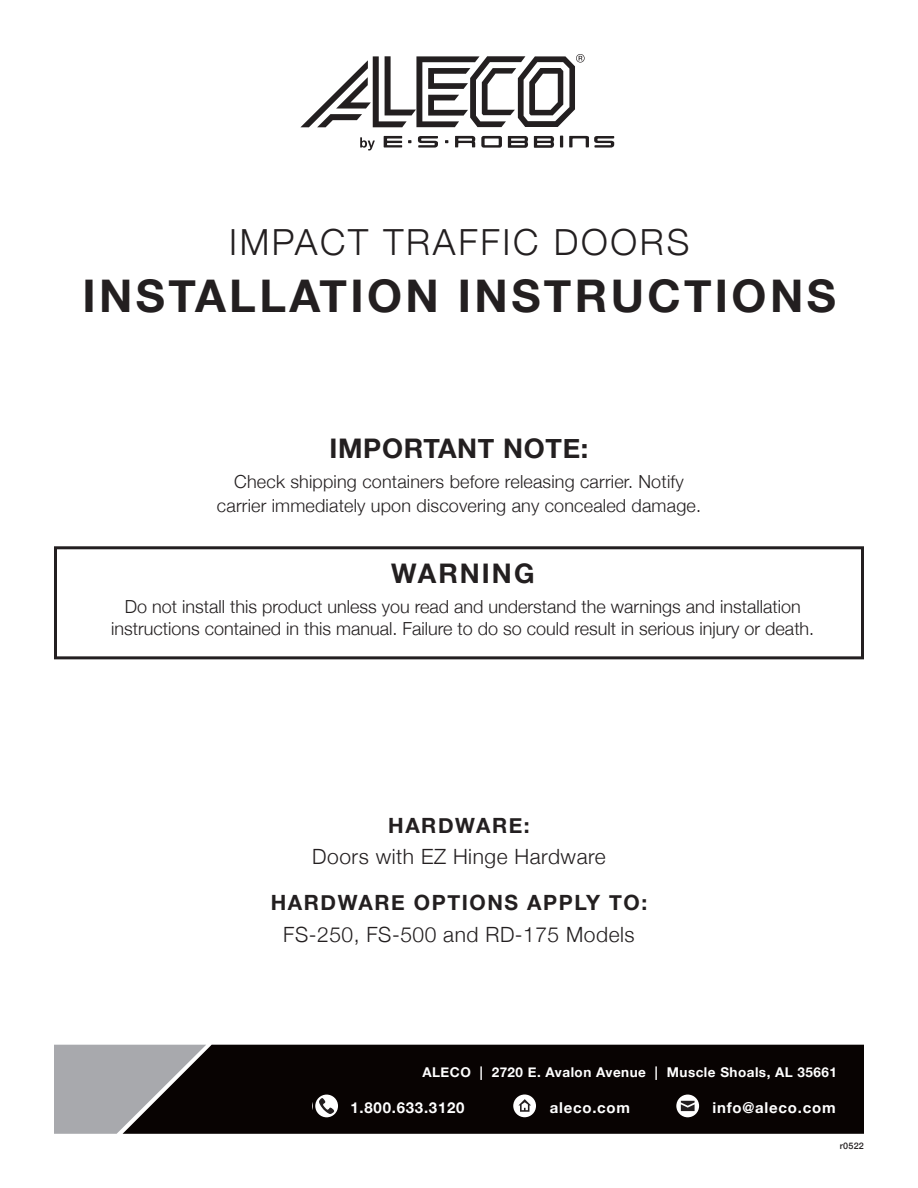
<style>
.page{position:relative;width:918px;height:1188px;background:#fff}
.page>*{position:absolute;margin:0;border:0;box-sizing:border-box;transform-origin:0 0}
.t1{font:700 45px "Helvetica Neue";letter-spacing:.075em;color:#231f20}
.t2{font:300 36px "Helvetica Neue";letter-spacing:.075em;color:#231f20}
.t3{font:700 27px "Helvetica Neue";letter-spacing:.025em;color:#231f20}
.t4{font:700 27px "Helvetica Neue";letter-spacing:.075em;color:#231f20}
.t5{font:300 21px "Helvetica Neue";letter-spacing:.025em;color:#231f20}
.t6{font:700 21px "Helvetica Neue";letter-spacing:.075em;color:#231f20}
.t7{font:300 18px/21.6px "Helvetica Neue";color:#231f20;text-align:center}
.t8{font:700 15px "Helvetica Neue";letter-spacing:.05em;color:#fff}
.t9{font:700 13.5px "Helvetica Neue";letter-spacing:.035em;color:#fff}
.t10{font:500 9px "Helvetica Neue";letter-spacing:.025em;color:#231f20}
</style>
<div class="page">
<svg style="left:560px;top:136px;width:3px;height:11px"></svg>
<svg style="left:455px;top:136px;width:47px;height:12px"></svg>
<svg style="left:384px;top:136px;width:18px;height:11px"></svg>
<svg style="left:418px;top:136px;width:20px;height:12px"></svg>
<svg style="left:569px;top:136px;width:45px;height:12px"></svg>
<svg style="left:508px;top:136px;width:20px;height:12px"></svg>
<svg style="left:534px;top:136px;width:20px;height:12px"></svg>
<svg style="left:360px;top:137px;width:15px;height:13px"></svg>
<svg style="left:301px;top:54px;width:284px;height:73px"></svg>
<div style="left:206px;top:1045px;width:658px;height:89px;background:#080302"></div>
<svg style="left:54px;top:1045px;width:152px;height:89px"></svg>
<svg style="left:676px;top:1095px;width:23px;height:22px"></svg>
<svg style="left:681px;top:1101px;width:14px;height:10px"></svg>
<div style="left:315px;top:1095px;width:23px;height:22px;background:#fff;border-radius:50%"></div>
<svg style="left:319px;top:1098px;width:16px;height:16px"></svg>
<div style="left:513px;top:1095px;width:23px;height:22px;background:#fff;border-radius:50%"></div>
<svg style="left:518px;top:1099px;width:13px;height:13px"></svg>
<div style="left:54px;top:546px;width:810px;height:113px;border:3px solid #231f20"></div>
<h2 class="t2" style="left:229px;top:213px;width:462px">IMPACT TRAFFIC DOORS</h2>
<h1 class="t1" style="left:82px;top:261px;width:755px">INSTALLATION INSTRUCTIONS</h1>
<h3 class="t3" style="left:330px;top:428px;width:260px">IMPORTANT NOTE:</h3>
<p class="t7" style="left:217px;top:469px;width:486px;line-height:24px">Check shipping containers before releasing carrier. Notify carrier immediately upon discovering any concealed damage.</p>
<h3 class="t4" style="left:391px;top:552px;width:145px">WARNING</h3>
<p class="t7" style="left:111px;top:595px;width:705px">Do not install this product unless you read and understand the warnings and installation instructions contained in this manual. Failure to do so could result in serious injury or death.</p>
<p class="t6" style="left:388px;top:809px;width:143px">HARDWARE:</p>
<p class="t5" style="left:312px;top:840px;width:295px">Doors with EZ Hinge Hardware</p>
<p class="t6" style="left:271px;top:886px;width:378px">HARDWARE OPTIONS APPLY TO:</p>
<p class="t5" style="left:283px;top:917px;width:353px">FS-250, FS-500 and RD-175 Models</p>
<p class="t9" style="left:422px;top:1062px;width:416px">ALECO | 2720 E. Avalon Avenue | Muscle Shoals, AL 35661</p>
<p class="t8" style="left:351px;top:1096px;width:115px">1.800.633.3120</p>
<p class="t8" style="left:550px;top:1096px;width:82px">aleco.com</p>
<p class="t8" style="left:713px;top:1096px;width:125px">info@aleco.com</p>
<p class="t10" style="left:840px;top:1139px;width:26px">r0522</p>
</div>
